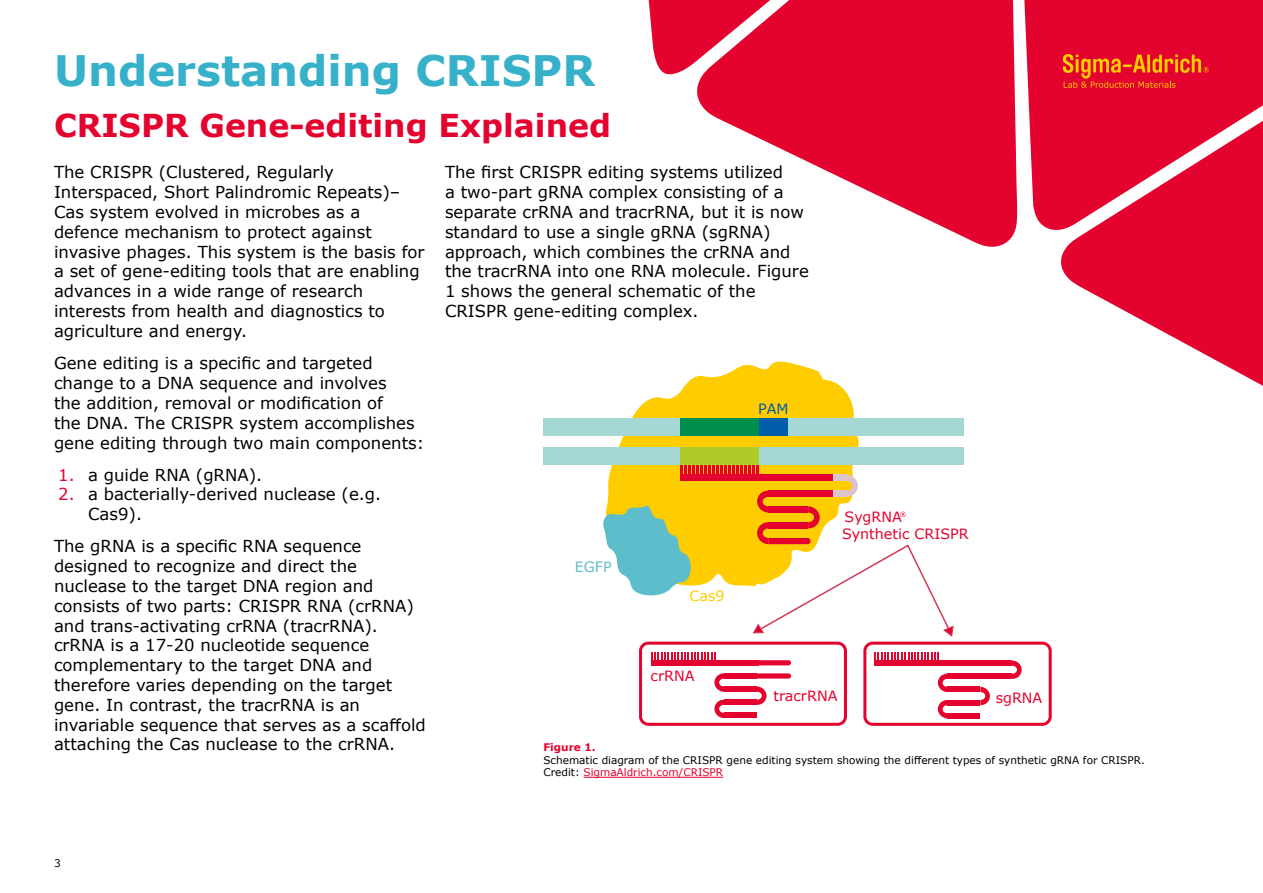
<style>
.page{position:relative;width:1263px;height:893px;background:#fff}
.page>*{position:absolute;margin:0;border:0;box-sizing:border-box;transform-origin:0 0}
.t1{font:700 42px "Verdana";color:#36b1c9}
.t2{font:700 31.5px "Verdana";color:#e4032f}
.t3{font:16.5px/19.8px "Verdana";color:#000}
.t4{font:14.25px/16.5px "Verdana";color:#e4032e}
.t5{font:14.25px "Verdana";color:#5dbdca}
.t6{font:14.25px "Verdana";color:#fc0}
.t7{font:14.25px "Verdana";color:#005da9}
.t8{font:10.5px/12.6px "Verdana";color:#000}
.t9{font:700 10.5px "Verdana";color:#e4032e}
.s1{color:#e4032e}
</style>
<div class="page">
<svg style="left:618px;top:361px;width:241px;height:86px;fill:#fc0"></svg>
<div style="left:543px;top:418px;width:420px;height:18px;background:#a5d7d5"></div>
<div style="left:543px;top:447px;width:420px;height:18px;background:#a5d7d5"></div>
<div style="left:680px;top:418px;width:79px;height:18px;background:#008e4d"></div>
<div style="left:759px;top:418px;width:28px;height:18px;background:#005da9"></div>
<div style="left:680px;top:447px;width:79px;height:18px;background:#afcb27"></div>
<div style="left:650px;top:660px;width:108px;height:5px;background:#e4032e"></div>
<svg style="left:758px;top:660px;width:33px;height:5px"></svg>
<svg style="left:757px;top:673px;width:34px;height:6px"></svg>
<div style="left:724px;top:673px;width:33px;height:6px;background:#e4032e"></div>
<svg style="left:714px;top:673px;width:10px;height:19px"></svg>
<div style="left:724px;top:686px;width:33px;height:6px;background:#e4032e"></div>
<svg style="left:757px;top:686px;width:9px;height:19px"></svg>
<div style="left:724px;top:713px;width:33px;height:5px;background:#e4032e"></div>
<div style="left:724px;top:700px;width:33px;height:5px;background:#e4032e"></div>
<svg style="left:714px;top:700px;width:10px;height:18px"></svg>
<svg style="left:651px;top:652px;width:65px;height:8px"></svg>
<div style="left:639px;top:642px;width:208px;height:84px;border:3px solid #e4032e;border-radius:8px"></div>
<div style="left:874px;top:660px;width:108px;height:6px;background:#e4032e"></div>
<div style="left:979px;top:660px;width:33px;height:6px;background:#e4032e"></div>
<div style="left:979px;top:674px;width:33px;height:5px;background:#e4032e"></div>
<svg style="left:1012px;top:660px;width:10px;height:19px"></svg>
<div style="left:947px;top:674px;width:33px;height:5px;background:#e4032e"></div>
<svg style="left:938px;top:674px;width:9px;height:18px"></svg>
<div style="left:947px;top:687px;width:33px;height:5px;background:#e4032e"></div>
<svg style="left:980px;top:687px;width:10px;height:18px"></svg>
<div style="left:947px;top:713px;width:33px;height:5px;background:#e4032e"></div>
<div style="left:947px;top:700px;width:33px;height:5px;background:#e4032e"></div>
<svg style="left:938px;top:700px;width:9px;height:18px"></svg>
<svg style="left:874px;top:652px;width:65px;height:8px"></svg>
<div style="left:863px;top:642px;width:189px;height:84px;border:3px solid #e4032e;border-radius:8px"></div>
<svg style="left:603px;top:465px;width:351px;height:172px"></svg>
<hr style="left:583px;top:777px;width:140px;height:1px;background:#e4032e">
<svg style="left:1061px;top:230px;width:202px;height:156px;fill:#e4032e"></svg>
<svg style="left:1024px;top:0;width:239px;height:230px;fill:#e4032e"></svg>
<svg style="left:697px;top:0;width:321px;height:247px;fill:#e4032e"></svg>
<svg style="left:648px;top:0;width:334px;height:75px"></svg>
<svg style="left:1063px;top:54px;width:146px;height:34px"></svg>
<h1 class="t1" style="left:54px;top:41px;width:543px">Understanding CRISPR</h1>
<h2 class="t2" style="left:54px;top:103px;width:559px">CRISPR Gene-editing Explained</h2>
<p class="t3" style="left:54px;top:162px;width:372px">The CRISPR (Clustered, Regularly Interspaced, Short Palindromic Repeats)– Cas system evolved in microbes as a defence mechanism to protect against invasive phages. This system is the basis for a set of gene-editing tools that are enabling advances in a wide range of research interests from health and diagnostics to agriculture and energy.</p>
<p class="t3" style="left:54px;top:353px;width:372px">Gene editing is a specific and targeted change to a DNA sequence and involves<br>the addition, removal or modification of<br>the DNA. The CRISPR system accomplishes gene editing through two main components:</p>
<p class="t3" style="left:58px;top:465px;width:201px"><span class="s1">1.</span> a guide RNA (gRNA).</p>
<p class="t3" style="left:88px;top:484px;width:291px;text-indent:-30px"><span class="s1">2.</span> a bacterially-derived nuclease (e. g.<br>Cas9).</p>
<p class="t3" style="left:54px;top:536px;width:373px">The gRNA is a specific RNA sequence designed to recognize and direct the nuclease to the target DNA region and consists of two parts: CRISPR RNA (crRNA) and trans-activating crRNA (tracrRNA). crRNA is a 17-20 nucleotide sequence complementary to the target DNA and therefore varies depending on the target gene. In contrast, the tracrRNA is an invariable sequence that serves as a scaffold attaching the Cas nuclease to the crRNA.</p>
<p class="t3" style="left:445px;top:162px;width:365px">The first CRISPR editing systems utilized<br>a two-part gRNA complex consisting of a separate crRNA and tracrRNA, but it is now standard to use a single gRNA (sgRNA) approach, which combines the crRNA and the tracrRNA into one RNA molecule. Figure 1 shows the general schematic of the CRISPR gene-editing complex.</p>
<p class="t7" style="left:758px;top:399px;width:32px">PAM</p>
<p class="t4" style="left:842px;top:509px;width:128px">SygRNA<br>Synthetic CRISPR</p>
<p class="t5" style="left:575px;top:557px;width:38px">EGFP</p>
<p class="t6" style="left:689px;top:586px;width:37px">Cas9</p>
<p class="t4" style="left:650px;top:667px;width:45px">crRNA</p>
<p class="t4" style="left:773px;top:687px;width:66px">tracrRNA</p>
<p class="t4" style="left:996px;top:689px;width:48px">sgRNA</p>
<p class="t9" style="left:543px;top:740px;width:52px">Figure 1.</p>
<p class="t8" style="left:543px;top:753px;width:603px">Schematic diagram of the CRISPR gene editing system showing the different types of synthetic gRNA for CRISPR.<br>Credit: <span class="s1">SigmaAldrich. com/CRISPR</span></p>
<p class="t8" style="left:54px;top:857px;width:8px">3</p>
</div>
